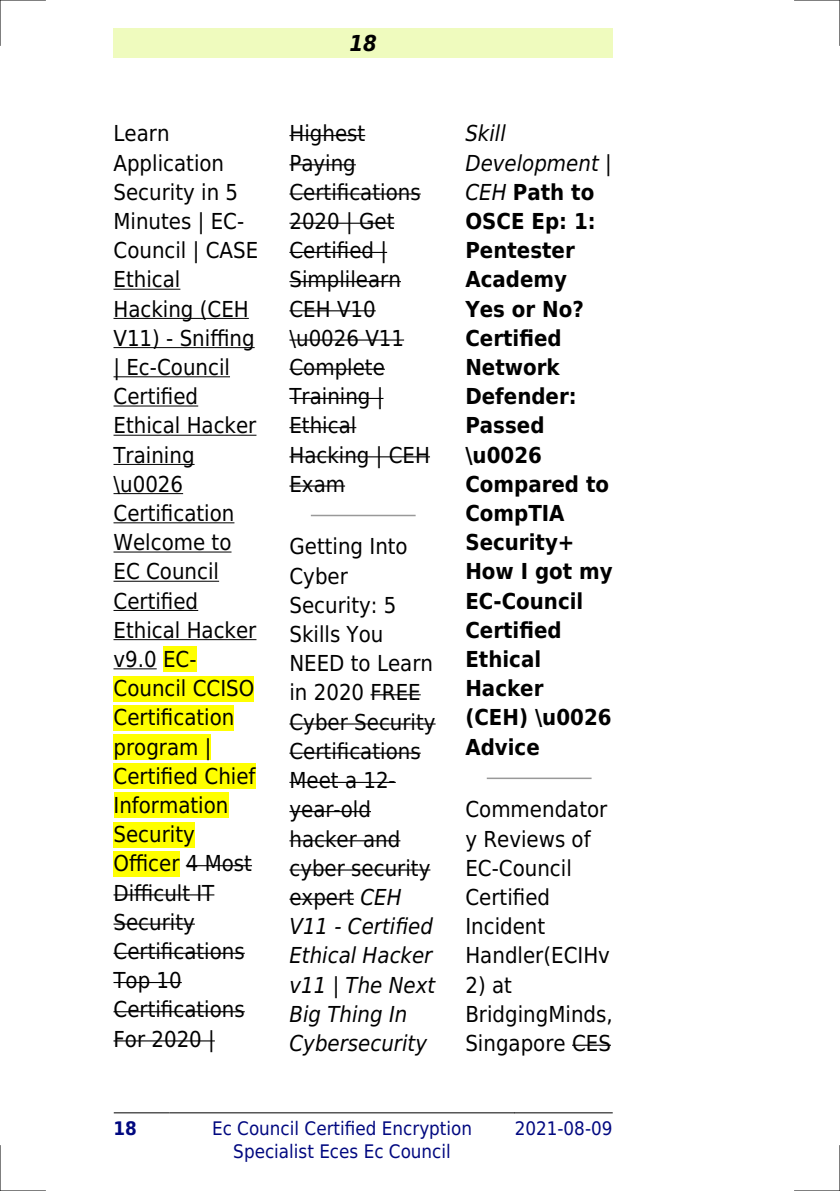
<style>
.page{position:relative;width:840px;height:1191px;background:#fff}
.page>*{position:absolute;margin:0;border:0;box-sizing:border-box;transform-origin:0 0}
.t1{font:22px/29.2px "DejaVu Sans Condensed";color:#000}
.t2{font:700 22px/29.2px "DejaVu Sans Condensed";color:#000}
.t3{font:italic 700 22px "DejaVu Sans Condensed";color:#000}
.t4{font:18.6px/22.4px "DejaVu Sans Condensed";color:#000880;text-align:center}
.t5{font:700 18.6px "DejaVu Sans Condensed";color:#000880}
.s1{font-style:italic}
.s2{font-weight:400;font-style:italic}
</style>
<div class="page">
<div style="left:113px;top:28px;width:499px;height:30px;background:#effbbe"></div>
<hr style="left:114px;top:1112px;width:55px;height:1px;background:#000">
<hr style="left:170px;top:1112px;width:344px;height:1px;background:#000">
<hr style="left:514px;top:1112px;width:98px;height:1px;background:#000">
<hr style="left:113px;top:289px;width:67px;height:1px;background:#000">
<hr style="left:113px;top:318px;width:136px;height:1px;background:#000">
<hr style="left:113px;top:347px;width:141px;height:1px;background:#000">
<hr style="left:113px;top:376px;width:117px;height:1px;background:#000">
<hr style="left:113px;top:405px;width:85px;height:1px;background:#000">
<hr style="left:113px;top:435px;width:143px;height:1px;background:#000">
<hr style="left:113px;top:464px;width:81px;height:1px;background:#000">
<hr style="left:113px;top:493px;width:70px;height:1px;background:#000">
<hr style="left:113px;top:522px;width:121px;height:1px;background:#000">
<hr style="left:113px;top:551px;width:118px;height:1px;background:#000">
<hr style="left:113px;top:581px;width:106px;height:1px;background:#000">
<hr style="left:113px;top:610px;width:85px;height:1px;background:#000">
<hr style="left:113px;top:639px;width:143px;height:1px;background:#000">
<hr style="left:113px;top:668px;width:44px;height:1px;background:#000">
<div style="left:163px;top:646px;width:33px;height:26px;background:#ff0"></div>
<div style="left:113px;top:676px;width:141px;height:25px;background:#ff0"></div>
<div style="left:113px;top:705px;width:121px;height:25px;background:#ff0"></div>
<div style="left:113px;top:734px;width:98px;height:26px;background:#ff0"></div>
<div style="left:113px;top:763px;width:142px;height:26px;background:#ff0"></div>
<div style="left:113px;top:792px;width:115px;height:26px;background:#ff0"></div>
<div style="left:113px;top:821px;width:82px;height:26px;background:#ff0"></div>
<div style="left:113px;top:851px;width:66px;height:25px;background:#ff0"></div>
<hr style="left:186px;top:865px;width:66px;height:1px;background:#000">
<hr style="left:113px;top:894px;width:101px;height:1px;background:#000">
<hr style="left:113px;top:923px;width:82px;height:1px;background:#000">
<hr style="left:113px;top:952px;width:132px;height:2px;background:#000">
<hr style="left:113px;top:982px;width:69px;height:1px;background:#000">
<hr style="left:113px;top:1011px;width:132px;height:1px;background:#000">
<hr style="left:113px;top:1040px;width:102px;height:1px;background:#000">
<hr style="left:289px;top:135px;width:76px;height:1px;background:#000">
<hr style="left:289px;top:164px;width:66px;height:1px;background:#000">
<hr style="left:289px;top:193px;width:131px;height:2px;background:#000">
<hr style="left:289px;top:223px;width:105px;height:1px;background:#000">
<hr style="left:289px;top:252px;width:98px;height:1px;background:#000">
<hr style="left:289px;top:281px;width:112px;height:1px;background:#000">
<hr style="left:289px;top:310px;width:86px;height:1px;background:#000">
<hr style="left:289px;top:339px;width:115px;height:1px;background:#000">
<hr style="left:289px;top:369px;width:96px;height:1px;background:#000">
<hr style="left:289px;top:398px;width:94px;height:1px;background:#000">
<hr style="left:289px;top:427px;width:67px;height:1px;background:#000">
<hr style="left:289px;top:456px;width:141px;height:1px;background:#000">
<hr style="left:289px;top:485px;width:56px;height:1px;background:#000">
<hr style="left:311px;top:515px;width:103px;height:1px;background:#999">
<hr style="left:370px;top:694px;width:50px;height:1px;background:#000">
<hr style="left:289px;top:723px;width:146px;height:1px;background:#000">
<hr style="left:289px;top:752px;width:131px;height:1px;background:#000">
<hr style="left:289px;top:782px;width:106px;height:1px;background:#000">
<hr style="left:289px;top:811px;width:82px;height:1px;background:#000">
<hr style="left:289px;top:840px;width:111px;height:1px;background:#000">
<hr style="left:289px;top:869px;width:141px;height:1px;background:#000">
<hr style="left:289px;top:898px;width:65px;height:1px;background:#000">
<hr style="left:487px;top:777px;width:103px;height:2px;background:#999">
<hr style="left:571px;top:1044px;width:39px;height:1px;background:#000">
<hr style="left:0;top:0;width:45px;height:1px;background:#000">
<hr style="left:794px;top:0;width:45px;height:1px;background:#000">
<hr style="left:0;top:1190px;width:45px;height:1px;background:#000">
<hr style="left:794px;top:1190px;width:45px;height:1px;background:#000">
<hr style="left:0;top:0;width:1px;height:45px;background:#000">
<hr style="left:0;top:1145px;width:1px;height:46px;background:#000">
<hr style="left:839px;top:0;width:1px;height:45px;background:#000">
<hr style="left:839px;top:1145px;width:1px;height:46px;background:#000">
<p class="t3" style="left:349px;top:30px;width:29px">18</p>
<p class="t1" style="left:113px;top:119px;width:146px">Learn<br>Application<br>Security in 5<br>Minutes | EC-<br>Council | CASE<br>Ethical<br>Hacking (CEH<br>V11) - Sniffing | Ec-Council<br>Certified<br>Ethical Hacker<br>Training \u0026<br>Certification<br>Welcome to<br>EC Council<br>Certified<br>Ethical Hacker v9.0 EC-<br>Council CCISO<br>Certification program |<br>Certified Chief<br>Information<br>Security<br>Officer 4 Most<br>Difficult IT<br>Security<br>Certifications<br>Top 10<br>Certifications<br>For 2020 |</p>
<p class="t1" style="left:289px;top:119px;width:142px">Highest<br>Paying<br>Certifications<br>2020 | Get<br>Certified |<br>Simplilearn<br>CEH V10 \u0026 V11<br>Complete<br>Training |<br>Ethical<br>Hacking | CEH<br>Exam</p>
<p class="t1" style="left:289px;top:532px;width:147px">Getting Into<br>Cyber<br>Security: 5<br>Skills You<br>NEED to Learn in 2020 FREE<br>Cyber Security<br>Certifications<br>Meet a 12- year-old hacker and cyber security expert <span class="s1">CEH<br>V11 - Certified<br>Ethical Hacker v11 | The Next<br>Big Thing In<br>Cybersecurity</span></p>
<p class="t2" style="left:465px;top:119px;width:149px"><span class="s2">Skill<br>Development |<br>CEH</span> Path to<br>OSCE Ep: 1:<br>Pentester<br>Academy<br>Yes or No?<br>Certified<br>Network<br>Defender:<br>Passed \u0026<br>Compared to<br>CompTIA<br>Security+<br>How I got my<br>EC-Council<br>Certified<br>Ethical<br>Hacker<br>(CEH) \u0026<br>Advice</p>
<p class="t1" style="left:465px;top:795px;width:146px">Commendator y Reviews of<br>EC-Council<br>Certified<br>Incident<br>Handler(ECIHv</p>
<p class="t1" style="left:465px;top:970px;width:149px">2) at<br>BridgingMinds,<br>Singapore CES</p>
<p class="t5" style="left:113px;top:1118px;width:25px">18</p>
<p class="t4" style="left:212px;top:1117px;width:261px">Ec Council Certified Encryption<br>Specialist Eces Ec Council</p>
<p class="t4" style="left:514px;top:1117px;width:99px">2021-08-09</p>
</div>
